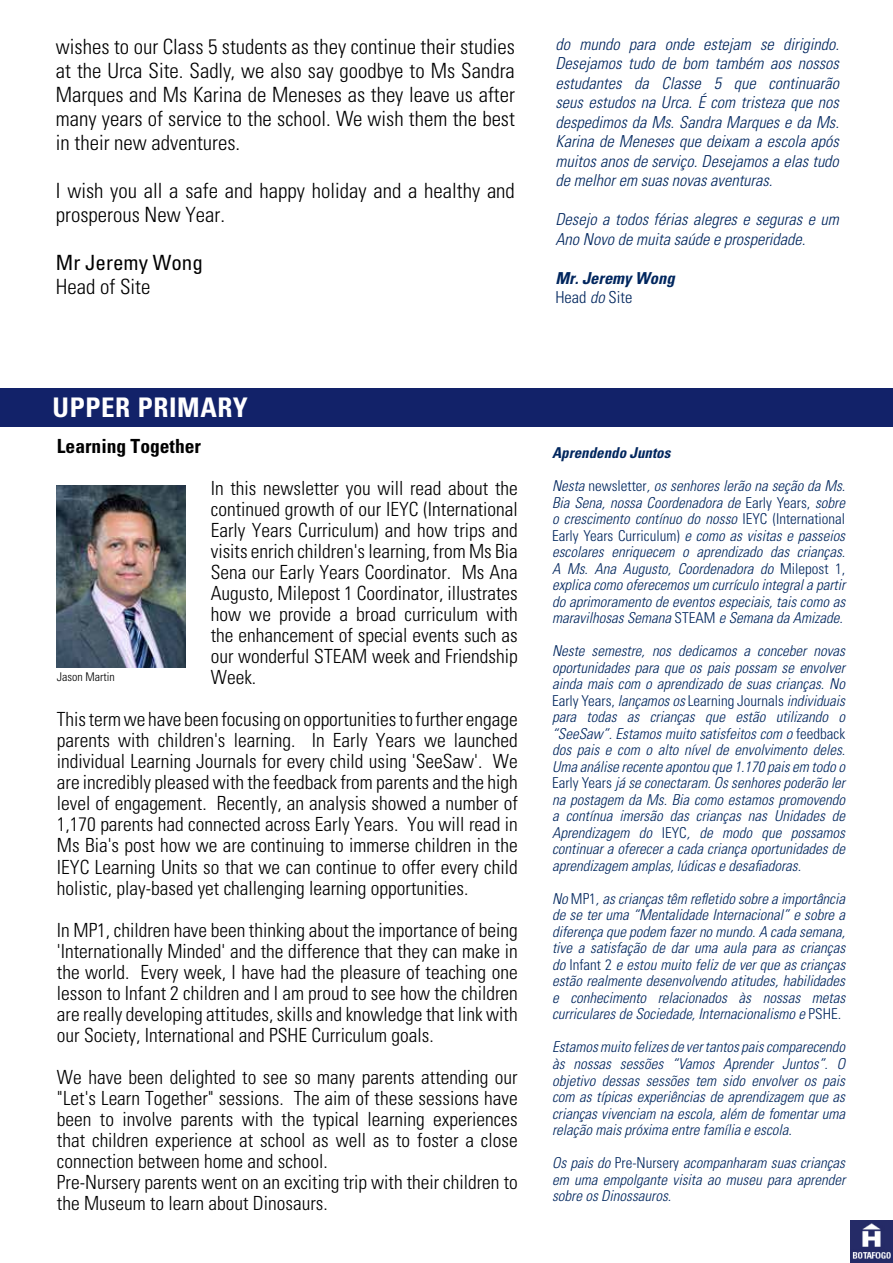
<style>
.page{position:relative;width:893px;height:1263px;background:#fff}
.page>*{position:absolute;margin:0;border:0;box-sizing:border-box;transform-origin:0 0}
.t1{font:700 condensed 27px "Univers LT Std";letter-spacing:.025em;color:#fff}
.t2{font:300 condensed 21px/24px "Univers LT Std";color:#000;text-align:justify}
.t3{font:condensed 21px "Univers LT Std";color:#000}
.t4{font:300 condensed 19.5px/21px "Univers LT Std";color:#000;text-align:justify}
.t5{font:700 condensed 19.5px "Univers LT Std";color:#000}
.t6{font:italic 300 condensed 16.5px/19.5px "Univers LT Std";color:#00265e;text-align:justify}
.t7{font:italic 700 condensed 16.5px/19.5px "Univers LT Std";color:#00265e}
.t8{font:italic 300 condensed 15px/16.5px "Univers LT Std";color:#00265e;text-align:justify}
.t9{font:italic 700 condensed 15px "Univers LT Std";color:#00265e}
.t10{font:300 condensed 12px "Univers LT Std";color:#000}
.s1{font-weight:300;font-style:normal}
.s2{font-weight:300}
.s3{font-style:normal}
</style>
<div class="page">
<img style="left:850px;top:1220px;width:43px;height:43px">
<div style="left:1px;top:389px;width:892px;height:38px;background:#122269"></div>
<img style="left:57px;top:486px;width:128px;height:182px">
<p class="t2" style="left:56px;top:35px;width:461px">wishes to our Class 5 students as they continue their studies at the Urca Site. Sadly, we also say goodbye to Ms Sandra Marques and Ms Karina de Meneses as they leave us after many years of service to the school. We wish them the best in their new adventures.</p>
<h2 class="t2" style="left:56px;top:179px;width:461px">I wish you all a safe and happy holiday and a healthy and prosperous New Year.</h2>
<h2 class="t3" style="left:56px;top:249px;width:148px">Mr Jeremy Wong</h2>
<h2 class="t2" style="left:56px;top:275px;width:96px">Head of Site</h2>
<p class="t6" style="left:555px;top:35px;width:285px">do mundo para onde estejam se dirigindo.<br>Desejamos tudo de bom também aos nossos estudantes da Classe 5 que continuarão seus estudos na Urca. É com tristeza que nos despedimos da Ms. Sandra Marques e da Ms.<br>Karina de Meneses que deixam a escola após muitos anos de serviço. Desejamos a elas tudo de melhor em suas novas aventuras.</p>
<p class="t6" style="left:555px;top:210px;width:285px">Desejo a todos férias alegres e seguras e um<br>Ano Novo de muita saúde e prosperidade.</p>
<p class="t7" style="left:555px;top:268px;width:121px">Mr. Jeremy Wong<br><span class="s1">Head</span> <span class="s2">do</span> <span class="s1">Site</span></p>
<h1 class="t1" style="left:53px;top:391px;width:197px">UPPER PRIMARY</h1>
<h3 class="t5" style="left:57px;top:434px;width:146px">Learning Together</h3>
<p class="t4" style="left:211px;top:478px;width:308px">In this newsletter you will read about the continued growth of our IEYC (International Early Years Curriculum) and how trips and visits enrich children's learning, from Ms Bia Sena our Early Years Coordinator. Ms Ana Augusto, Milepost 1 Coordinator, illustrates how we provide a broad curriculum with the enhancement of special events such as our wonderful STEAM week and Friendship Week.</p>
<p class="t4" style="left:57px;top:709px;width:462px">This term we have been focusing on opportunities to further engage parents with children's learning. In Early Years we launched individual Learning Journals for every child using 'SeeSaw'. We are incredibly pleased with the feedback from parents and the high level of engagement. Recently, an analysis showed a number of 1,170 parents had connected across Early Years. You will read in Ms Bia's post how we are continuing to immerse children in the IEYC Learning Units so that we can continue to offer every child holistic, play-based yet challenging learning opportunities.</p>
<p class="t4" style="left:57px;top:919px;width:462px">In MP1, children have been thinking about the importance of being 'Internationally Minded' and the difference that they can make in the world. Every week, I have had the pleasure of teaching one lesson to Infant 2 children and I am proud to see how the children are really developing attitudes, skills and knowledge that link with our Society, International and PSHE Curriculum goals.</p>
<p class="t4" style="left:57px;top:1066px;width:462px;text-align:left">We have been delighted to see so many parents attending our "Let's Learn Together" sessions. The aim of these sessions have been to involve parents with the typical learning experiences that children experience at school as well as to foster a close connection between home and school.<br>Pre-Nursery parents went on an exciting trip with their children to the Museum to learn about Dinosaurs.</p>
<p class="t10" style="left:57px;top:670px;width:59px">Jason Martin</p>
<p class="t9" style="left:552px;top:444px;width:120px">Aprendendo Juntos</p>
<p class="t8" style="left:552px;top:478px;width:295px">Nesta <span class="s3">newsletter</span>, os senhores lerão na seção da Ms.<br>Bia Sena, nossa Coordenadora de <span class="s3">Early Years,</span> sobre o crescimento contínuo do nosso <span class="s3">IEYC (International Early Years Curriculum)</span> e como as visitas e passeios escolares enriquecem o aprendizado das crianças.<br>A Ms. Ana Augusto, Coordenadora do <span class="s3">Milepost 1, </span>explica como oferecemos um currículo integral a partir do aprimoramento de eventos especiais, tais como as maravilhosas Semana <span class="s3">STEAM</span> e Semana da Amizade.</p>
<p class="t8" style="left:552px;top:643px;width:295px">Neste semestre, nos dedicamos a conceber novas oportunidades para que os pais possam se envolver ainda mais com o aprendizado de suas crianças. No <span class="s3">Early Years,</span> lançamos os <span class="s3">Learning Journals</span> individuais para todas as crianças que estão utilizando o “SeeSaw”. Estamos muito satisfeitos com o <span class="s3">feedback </span>dos pais e com o alto nível de envolvimento deles.<br>Uma análise recente apontou que 1.170 pais em todo o <span class="s3">Early Years</span> já se conectaram. Os senhores poderão ler na postagem da Ms. Bia como estamos promovendo a contínua imersão das crianças nas Unidades de Aprendizagem do <span class="s3">IEYC</span>, de modo que possamos continuar a oferecer a cada criança oportunidades de aprendizagem amplas, lúdicas e desafiadoras.</p>
<p class="t8" style="left:552px;top:890px;width:295px">No <span class="s3">MP1</span>, as crianças têm refletido sobre a importância de se ter uma “Mentalidade Internacional” e sobre a diferença que podem fazer no mundo. A cada semana, tive a satisfação de dar uma aula para as crianças do <span class="s3">Infant 2</span> e estou muito feliz de ver que as crianças estão realmente desenvolvendo atitudes, habilidades e conhecimento relacionados às nossas metas curriculares de Sociedade, Internacionalismo e <span class="s3">PSHE</span>.</p>
<p class="t8" style="left:552px;top:1039px;width:295px">Estamos muito felizes de ver tantos pais comparecendo às nossas sessões “Vamos Aprender Juntos”. O objetivo dessas sessões tem sido envolver os pais com as típicas experiências de aprendizagem que as crianças vivenciam na escola, além de fomentar uma relação mais próxima entre família e escola.</p>
<p class="t8" style="left:552px;top:1154px;width:295px">Os pais do <span class="s3">Pre-Nursery</span> acompanharam suas crianças em uma empolgante visita ao museu para aprender sobre os Dinossauros.</p>
</div>
